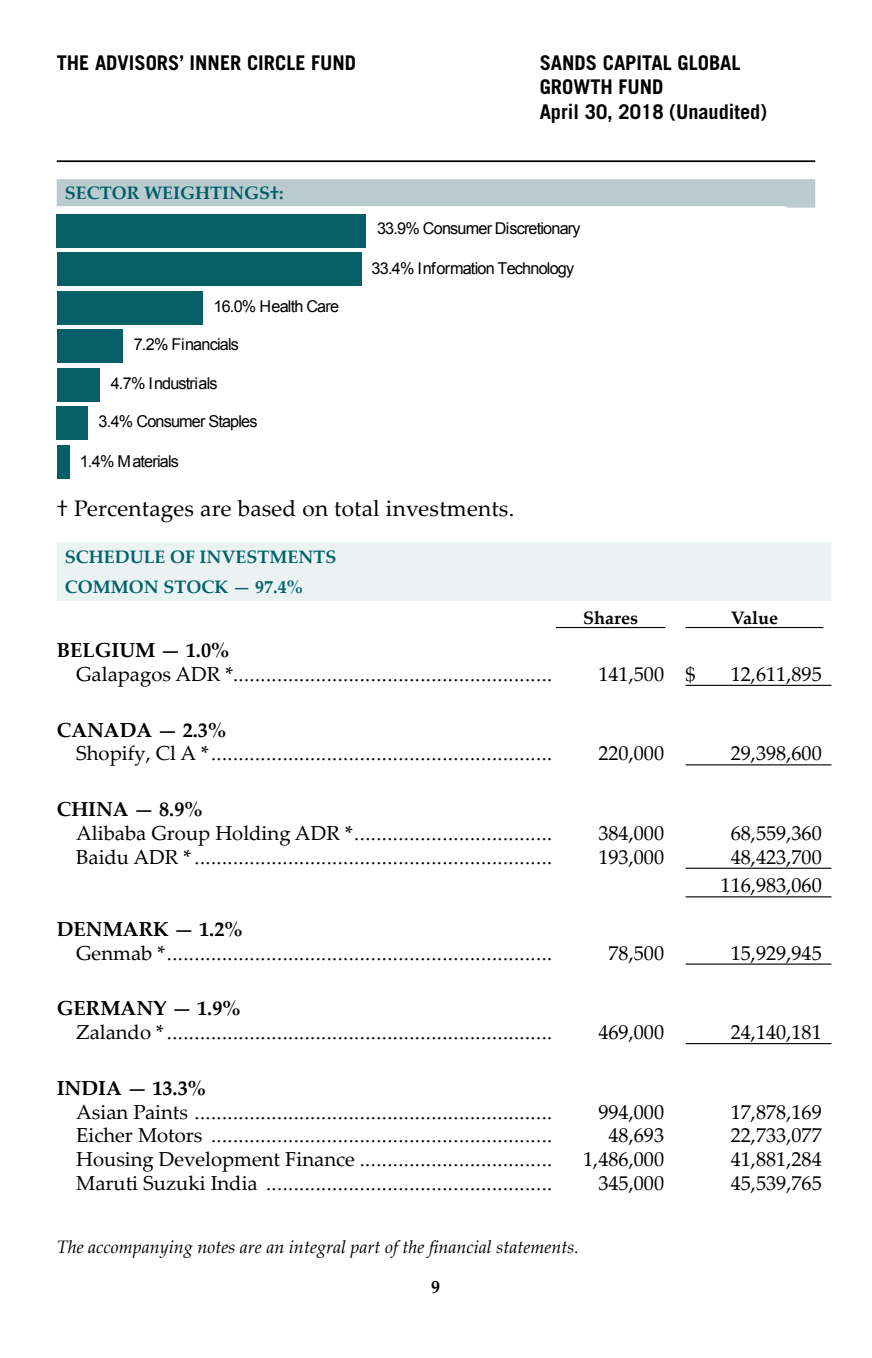
<style>
.page{position:relative;width:872px;height:1358px;background:#fff}
.page>*{position:absolute;margin:0;border:0;box-sizing:border-box;transform-origin:0 0}
.BodyText{font:22.5px "Palatino Linotype";letter-spacing:.01em;color:#000}
.ID0E6KAC{font:20.25px "Palatino Linotype";color:#000}
.ID0EEUAE{font:20.25px "Palatino Linotype";color:#000}
.ID0E2OAC{font:20.25px "Palatino Linotype";color:#000}
.t1{font:700 20.25px/24.3px "Trade Gothic LT Std";color:#000}
.ID0ERMAC{font:20.25px "Palatino Linotype";color:#000}
.ID0EUHAC{font:700 20.25px "Palatino Linotype";color:#000}
.t2{font:italic 18px "Palatino Linotype";color:#000}
.ID0E5G{font:700 18px "Palatino Linotype";color:#006369}
.SectionNameHeader{font:700 18px "Palatino Linotype";color:#005d67}
.ID0EWAAC{font:700 18px "Palatino Linotype";color:#006369}
.ID0EHEAC{font:700 18px "Palatino Linotype";color:#000}
.PageNumber{font:700 18px "Palatino Linotype";color:#000}
.Pict{font:16.2px "Arial";letter-spacing:-.05em;color:#000}
</style>
<div class="page">
<hr style="left:57px;top:160px;width:758px;height:2px;background:#000">
<div style="left:57px;top:179px;width:758px;height:29px;background:#b9cbcf"></div>
<hr style="left:57px;top:207px;width:729px;height:1px;background:#fff">
<div style="left:57px;top:445px;width:13px;height:34px;background:#085e66"></div>
<div style="left:57px;top:406px;width:31px;height:34px;background:#085e66"></div>
<div style="left:57px;top:368px;width:43px;height:33px;background:#085e66"></div>
<div style="left:57px;top:329px;width:65px;height:34px;background:#085e66"></div>
<div style="left:57px;top:291px;width:146px;height:33px;background:#085e66"></div>
<div style="left:57px;top:252px;width:304px;height:34px;background:#085e66"></div>
<div style="left:57px;top:214px;width:309px;height:33px;background:#085e66"></div>
<div style="left:57px;top:542px;width:774px;height:59px;background:#ebf2f4"></div>
<svg style="left:685px;top:684px;width:146px;height:281px"></svg>
<hr style="left:685px;top:685px;width:146px;height:1px;background:#000">
<hr style="left:685px;top:764px;width:146px;height:1px;background:#000">
<hr style="left:685px;top:867px;width:146px;height:2px;background:#000">
<hr style="left:685px;top:896px;width:146px;height:1px;background:#000">
<hr style="left:685px;top:963px;width:146px;height:1px;background:#000">
<hr style="left:685px;top:1043px;width:146px;height:1px;background:#000">
<hr style="left:556px;top:627px;width:109px;height:1px;background:#000">
<hr style="left:685px;top:627px;width:138px;height:1px;background:#000">
<p class="t1" style="left:57px;top:50px;width:301px">THE ADVISORS’ INNER CIRCLE FUND</p>
<p class="t1" style="left:539px;top:50px;width:229px">SANDS CAPITAL GLOBAL<br>GROWTH FUND<br>April 30, 2018 (Unaudited)</p>
<p class="SectionNameHeader" style="left:65px;top:180px;width:220px">SECTOR WEIGHTINGS†:</p>
<p class="Pict" style="left:213px;top:295px;width:127px">16.0% Health Care</p>
<p class="Pict" style="left:134px;top:333px;width:107px">7.2% Financials</p>
<p class="Pict" style="left:111px;top:372px;width:108px">4.7% Industrials</p>
<p class="Pict" style="left:99px;top:410px;width:160px">3.4% Consumer Staples</p>
<p class="Pict" style="left:80px;top:450px;width:101px">1.4% Materials</p>
<p class="Pict" style="left:377px;top:217px;width:205px">33.9% Consumer Discretionary</p>
<p class="Pict" style="left:371px;top:257px;width:204px">33.4% Information Technology</p>
<p class="BodyText" style="left:57px;top:492px;width:456px">† Percentages are based on total investments.</p>
<p class="ID0E5G" style="left:65px;top:544px;width:273px">SCHEDULE OF INVESTMENTS</p>
<p class="ID0EWAAC" style="left:65px;top:574px;width:239px">COMMON STOCK — 97.4%</p>
<p class="ID0EHEAC" style="left:583px;top:605px;width:56px">Shares</p>
<p class="ID0EHEAC" style="left:730px;top:605px;width:49px">Value</p>
<p class="ID0EUHAC" style="left:57px;top:636px;width:174px">BELGIUM — 1.0%</p>
<p class="ID0E6KAC" style="left:76px;top:659px;width:164px">Galapagos ADR *..........................................................</p>
<p class="ID0ERMAC" style="left:598px;top:659px;width:67px">141,500</p>
<p class="ID0E2OAC" style="left:685px;top:659px;width:12px">$</p>
<p class="ID0E2OAC" style="left:730px;top:659px;width:93px">12,611,895</p>
<p class="ID0EUHAC" style="left:57px;top:715px;width:171px">CANADA — 2.3%</p>
<p class="ID0E6KAC" style="left:76px;top:739px;width:140px">Shopify, Cl A *...............................................................</p>
<p class="ID0ERMAC" style="left:598px;top:739px;width:67px">220,000</p>
<p class="ID0E2OAC" style="left:730px;top:739px;width:93px">29,398,600</p>
<p class="ID0EUHAC" style="left:57px;top:795px;width:147px">CHINA — 8.9%</p>
<p class="ID0EEUAE" style="left:76px;top:818px;width:283px">Alibaba Group Holding ADR *.....................................</p>
<p class="ID0ERMAC" style="left:598px;top:818px;width:67px">384,000</p>
<p class="ID0E2OAC" style="left:730px;top:818px;width:93px">68,559,360</p>
<p class="ID0E6KAC" style="left:76px;top:842px;width:122px">Baidu ADR *..................................................................</p>
<p class="ID0ERMAC" style="left:598px;top:842px;width:67px">193,000</p>
<p class="ID0E2OAC" style="left:730px;top:842px;width:93px">48,423,700</p>
<p class="ID0E2OAC" style="left:720px;top:871px;width:103px">116,983,060</p>
<p class="ID0EUHAC" style="left:57px;top:914px;width:187px">DENMARK — 1.2%</p>
<p class="ID0E6KAC" style="left:76px;top:938px;width:96px">Genmab *.......................................................................</p>
<p class="ID0ERMAC" style="left:608px;top:938px;width:57px">78,500</p>
<p class="ID0E2OAC" style="left:730px;top:938px;width:93px">15,929,945</p>
<p class="ID0EUHAC" style="left:57px;top:994px;width:185px">GERMANY — 1.9%</p>
<p class="ID0E6KAC" style="left:76px;top:1018px;width:95px">Zalando *.......................................................................</p>
<p class="ID0ERMAC" style="left:598px;top:1018px;width:67px">469,000</p>
<p class="ID0E2OAC" style="left:730px;top:1018px;width:93px">24,140,181</p>
<p class="ID0EUHAC" style="left:57px;top:1073px;width:151px">INDIA — 13.3%</p>
<p class="ID0EEUAE" style="left:76px;top:1097px;width:124px">Asian Paints ..................................................................</p>
<p class="ID0ERMAC" style="left:598px;top:1097px;width:67px">994,000</p>
<p class="ID0E2OAC" style="left:730px;top:1097px;width:93px">17,878,169</p>
<p class="ID0EEUAE" style="left:76px;top:1121px;width:138px">Eicher Motors ...............................................................</p>
<p class="ID0ERMAC" style="left:608px;top:1121px;width:57px">48,693</p>
<p class="ID0E2OAC" style="left:730px;top:1121px;width:93px">22,733,077</p>
<p class="ID0EEUAE" style="left:76px;top:1145px;width:290px">Housing Development Finance ...................................</p>
<p class="ID0ERMAC" style="left:583px;top:1145px;width:82px">1,486,000</p>
<p class="ID0E2OAC" style="left:730px;top:1145px;width:93px">41,881,284</p>
<p class="ID0EEUAE" style="left:76px;top:1168px;width:193px">Maruti Suzuki India .....................................................</p>
<p class="ID0ERMAC" style="left:598px;top:1168px;width:67px">345,000</p>
<p class="ID0E2OAC" style="left:730px;top:1168px;width:93px">45,539,765</p>
<p class="t2" style="left:57px;top:1234px;width:523px">The accompanying notes are an integral part of the financial statements.</p>
<p class="PageNumber" style="left:431px;top:1274px;width:10px">9</p>
</div>
